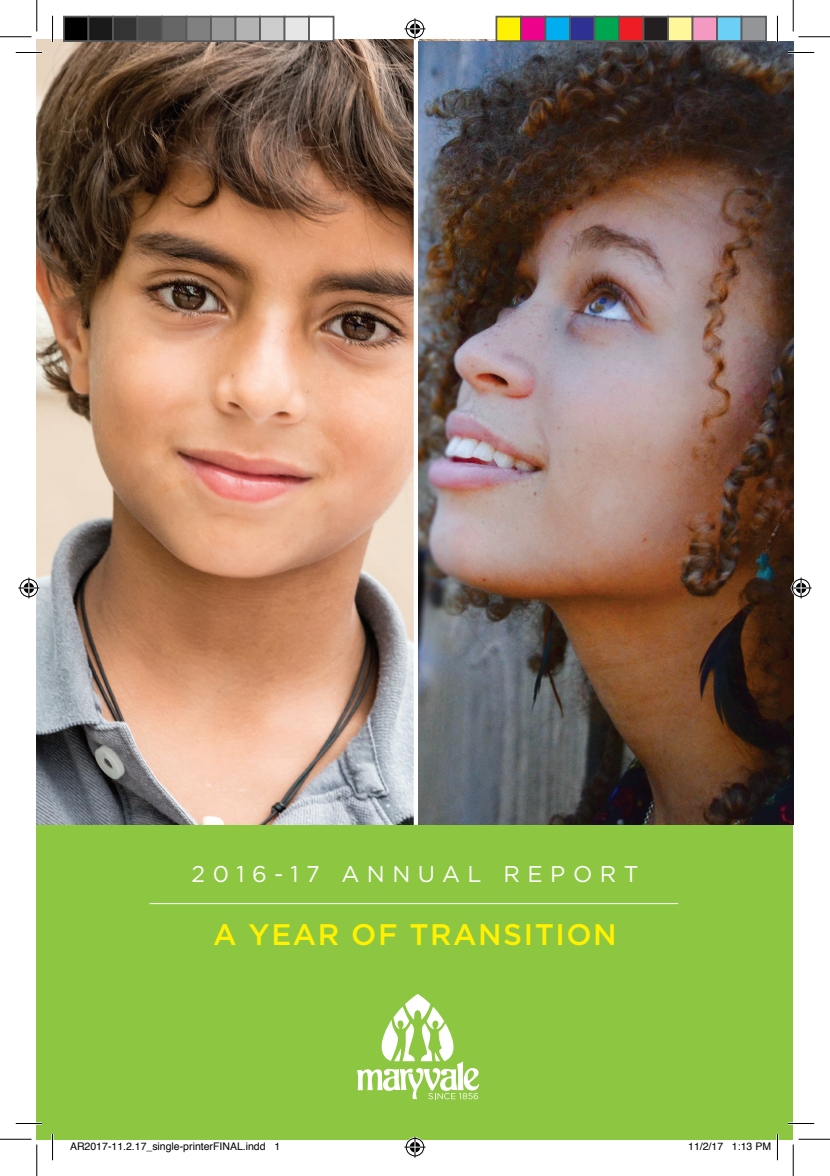
<style>
.page{position:relative;width:830px;height:1176px;background:#fff}
.page>*{position:absolute;margin:0;border:0;box-sizing:border-box;transform-origin:0 0}
.t1{font:500 29.75px "Gotham";letter-spacing:.05em;color:#fff101}
.t2{font:22.75px "Gotham";letter-spacing:.33em;color:#fff}
.t3{font:10.5px "Helvetica";color:#000}
</style>
<div class="page">
<img style="left:37px;top:40px;width:458px;height:785px">
<div style="left:413px;top:37px;width:6px;height:821px;background:#fff"></div>
<div style="left:37px;top:825px;width:756px;height:314px;background:#8dc640"></div>
<svg style="left:357px;top:994px;width:122px;height:105px"></svg>
<hr style="left:149px;top:903px;width:529px;height:1px;background:#fff">
<img style="left:419px;top:41px;width:374px;height:784px">
<hr style="left:16px;top:51px;width:26px;height:3px;background:#fff">
<hr style="left:788px;top:51px;width:26px;height:3px;background:#fff">
<hr style="left:16px;top:1122px;width:26px;height:3px;background:#fff">
<hr style="left:788px;top:1122px;width:26px;height:3px;background:#fff">
<hr style="left:51px;top:16px;width:3px;height:26px;background:#fff">
<hr style="left:51px;top:1134px;width:3px;height:26px;background:#fff">
<hr style="left:776px;top:16px;width:2px;height:26px;background:#fff">
<hr style="left:776px;top:1134px;width:2px;height:26px;background:#fff">
<svg style="left:16px;top:52px;width:26px;height:1px"></svg>
<svg style="left:788px;top:52px;width:26px;height:1px"></svg>
<svg style="left:16px;top:1123px;width:26px;height:1px"></svg>
<svg style="left:788px;top:1123px;width:26px;height:1px"></svg>
<svg style="left:52px;top:16px;width:1px;height:26px"></svg>
<svg style="left:52px;top:1134px;width:1px;height:26px"></svg>
<svg style="left:777px;top:16px;width:1px;height:26px"></svg>
<svg style="left:777px;top:1134px;width:1px;height:26px"></svg>
<hr style="left:0;top:36px;width:32px;height:1px;background:#000">
<hr style="left:798px;top:36px;width:32px;height:1px;background:#000">
<hr style="left:0;top:1139px;width:32px;height:1px;background:#000">
<hr style="left:798px;top:1139px;width:32px;height:1px;background:#000">
<hr style="left:36px;top:0;width:1px;height:32px;background:#000">
<hr style="left:36px;top:1144px;width:1px;height:32px;background:#000">
<hr style="left:792px;top:0;width:1px;height:32px;background:#000">
<hr style="left:792px;top:1144px;width:1px;height:32px;background:#000">
<svg style="left:404px;top:18px;width:21px;height:21px"></svg>
<svg style="left:404px;top:1137px;width:21px;height:21px"></svg>
<svg style="left:18px;top:578px;width:21px;height:20px"></svg>
<svg style="left:790px;top:578px;width:21px;height:20px"></svg>
<div style="left:64px;top:17px;width:24px;height:24px;background:#000"></div>
<div style="left:63px;top:16px;width:26px;height:26px;border:2px solid #595959"></div>
<div style="left:88px;top:17px;width:25px;height:24px;background:#1a1a1a"></div>
<div style="left:88px;top:16px;width:26px;height:26px;border:2px solid #595959"></div>
<div style="left:113px;top:17px;width:24px;height:24px;background:#333"></div>
<div style="left:112px;top:16px;width:26px;height:26px;border:2px solid #595959"></div>
<div style="left:137px;top:17px;width:25px;height:24px;background:#4d4d4d"></div>
<div style="left:136px;top:16px;width:27px;height:26px;border:2px solid #595959"></div>
<div style="left:162px;top:17px;width:24px;height:24px;background:#666"></div>
<div style="left:161px;top:16px;width:26px;height:26px;border:2px solid #595959"></div>
<div style="left:186px;top:17px;width:25px;height:24px;background:#808080"></div>
<div style="left:186px;top:16px;width:26px;height:26px;border:2px solid #595959"></div>
<div style="left:211px;top:17px;width:24px;height:24px;background:#999"></div>
<div style="left:210px;top:16px;width:26px;height:26px;border:2px solid #595959"></div>
<div style="left:235px;top:17px;width:25px;height:24px;background:#b3b3b3"></div>
<div style="left:234px;top:16px;width:27px;height:26px;border:2px solid #595959"></div>
<div style="left:260px;top:17px;width:24px;height:24px;background:#ccc"></div>
<div style="left:259px;top:16px;width:26px;height:26px;border:2px solid #595959"></div>
<div style="left:284px;top:17px;width:25px;height:24px;background:#e6e6e6"></div>
<div style="left:284px;top:16px;width:26px;height:26px;border:2px solid #595959"></div>
<div style="left:308px;top:16px;width:26px;height:26px;border:2px solid #595959"></div>
<div style="left:496px;top:17px;width:25px;height:24px;background:#fff101"></div>
<div style="left:495px;top:16px;width:27px;height:26px;border:2px solid #595959"></div>
<div style="left:521px;top:17px;width:24px;height:24px;background:#ed028c"></div>
<div style="left:520px;top:16px;width:26px;height:26px;border:2px solid #595959"></div>
<div style="left:545px;top:17px;width:25px;height:24px;background:#00aeef"></div>
<div style="left:544px;top:16px;width:26px;height:26px;border:2px solid #595959"></div>
<div style="left:570px;top:17px;width:24px;height:24px;background:#2e3092"></div>
<div style="left:569px;top:16px;width:26px;height:26px;border:2px solid #595959"></div>
<div style="left:594px;top:17px;width:25px;height:24px;background:#00a54f"></div>
<div style="left:593px;top:16px;width:27px;height:26px;border:2px solid #595959"></div>
<div style="left:619px;top:17px;width:24px;height:24px;background:#ee1d23"></div>
<div style="left:618px;top:16px;width:26px;height:26px;border:2px solid #595959"></div>
<div style="left:643px;top:17px;width:25px;height:24px;background:#231f20"></div>
<div style="left:642px;top:16px;width:26px;height:26px;border:2px solid #595959"></div>
<div style="left:668px;top:17px;width:24px;height:24px;background:#fff79a"></div>
<div style="left:667px;top:16px;width:26px;height:26px;border:2px solid #595959"></div>
<div style="left:692px;top:17px;width:25px;height:24px;background:#f499c2"></div>
<div style="left:691px;top:16px;width:27px;height:26px;border:2px solid #595959"></div>
<div style="left:717px;top:17px;width:24px;height:24px;background:#6bcff6"></div>
<div style="left:716px;top:16px;width:26px;height:26px;border:2px solid #595959"></div>
<div style="left:741px;top:17px;width:25px;height:24px;background:#939598"></div>
<div style="left:740px;top:16px;width:26px;height:26px;border:2px solid #595959"></div>
<svg style="left:732px;top:1139px;width:39px;height:1px"></svg>
<h2 class="t2" style="left:191px;top:860px;width:448px">2016-17 ANNUAL REPORT</h2>
<h1 class="t1" style="left:213px;top:915px;width:405px">A YEAR OF TRANSITION</h1>
<p class="t3" style="left:70px;top:1138px;width:212px">AR2017-11.2.17_single-printerFINAL.indd 1</p>
<p class="t3" style="left:688px;top:1138px;width:84px">11/2/17 1:13 PM</p>
</div>
